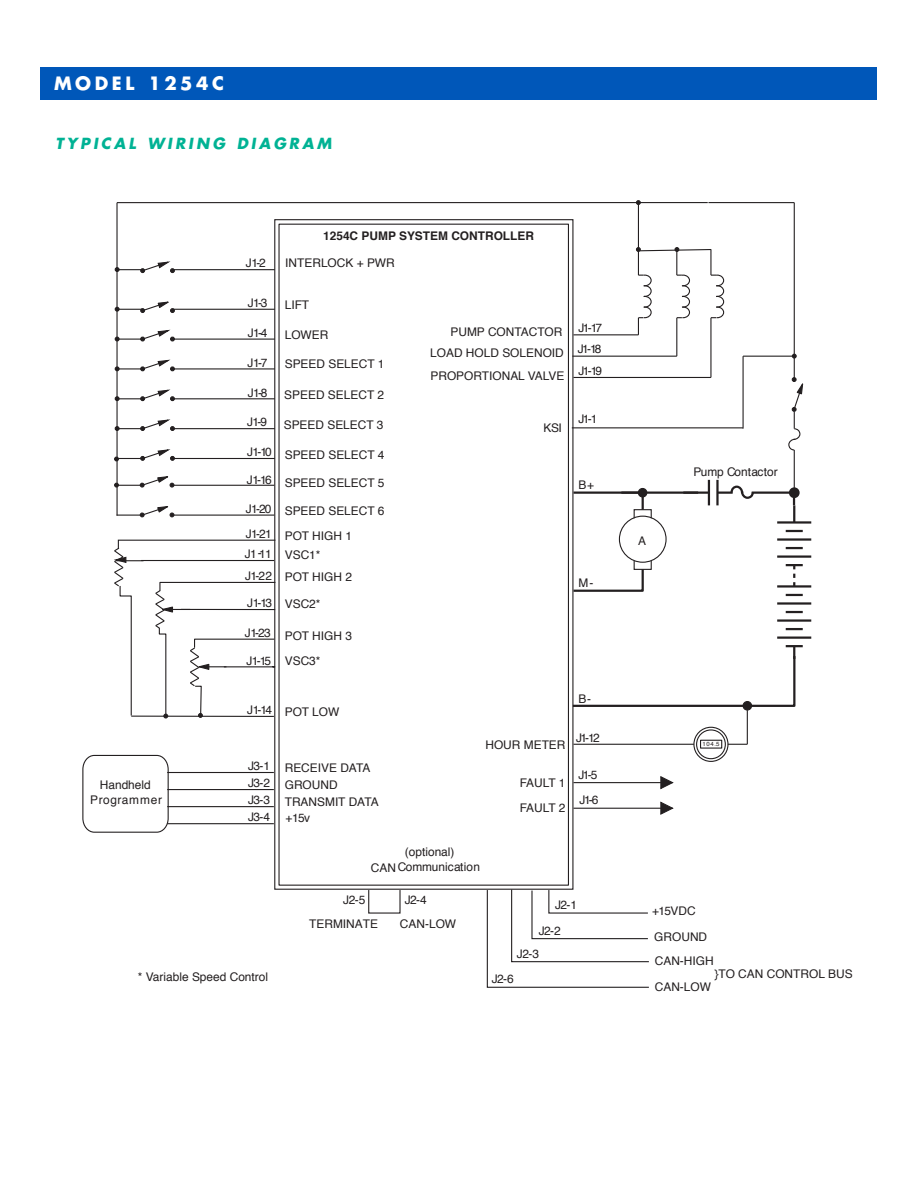
<style>
.page{position:relative;width:918px;height:1188px;background:#fff}
.page>*{position:absolute;margin:0;border:0;box-sizing:border-box;transform-origin:0 0}
.t1{font:700 18px "Futura Com";letter-spacing:.2em;color:#fff}
.t2{font:italic 700 15px "Futura Com";letter-spacing:.2em;color:#00b294}
.t3{font:11.85px/17.1px "Helvetica";color:#231f20}
.t4{font:700 11.85px "Helvetica";color:#231f20}
.t5{font:11.85px "Helvetica";letter-spacing:.05em;color:#231f20}
.t6{font:6px "Helvetica";color:#231f20}
</style>
<div class="page">
<div style="left:40px;top:68px;width:838px;height:32px;background:#0057b9"></div>
<hr style="left:172px;top:269px;width:103px;height:1px;background:#231f20">
<svg style="left:115px;top:261px;width:60px;height:12px"></svg>
<hr style="left:172px;top:309px;width:103px;height:1px;background:#231f20">
<hr style="left:172px;top:339px;width:103px;height:1px;background:#231f20">
<svg style="left:115px;top:329px;width:60px;height:12px"></svg>
<hr style="left:172px;top:368px;width:103px;height:1px;background:#231f20">
<svg style="left:115px;top:359px;width:60px;height:12px"></svg>
<hr style="left:573px;top:782px;width:100px;height:1px;background:#231f20">
<svg style="left:659px;top:776px;width:15px;height:14px"></svg>
<hr style="left:573px;top:808px;width:100px;height:1px;background:#231f20">
<svg style="left:659px;top:801px;width:15px;height:14px"></svg>
<hr style="left:167px;top:772px;width:107px;height:1px;background:#231f20">
<hr style="left:167px;top:789px;width:107px;height:1px;background:#231f20">
<hr style="left:167px;top:806px;width:107px;height:1px;background:#231f20">
<hr style="left:167px;top:823px;width:107px;height:1px;background:#231f20">
<svg style="left:82px;top:754px;width:87px;height:79px"></svg>
<hr style="left:116px;top:203px;width:2px;height:313px;background:#231f20">
<hr style="left:117px;top:202px;width:591px;height:1px;background:#231f20">
<hr style="left:172px;top:398px;width:103px;height:1px;background:#231f20">
<svg style="left:115px;top:389px;width:60px;height:12px"></svg>
<hr style="left:172px;top:428px;width:103px;height:1px;background:#231f20">
<svg style="left:115px;top:419px;width:60px;height:12px"></svg>
<hr style="left:172px;top:458px;width:103px;height:1px;background:#231f20">
<div style="left:619px;top:516px;width:48px;height:47px;border:1px solid #231f20;border-radius:50%"></div>
<div style="left:634px;top:560px;width:18px;height:10px;border:1px solid #231f20"></div>
<div style="left:634px;top:509px;width:18px;height:10px;border:1px solid #231f20"></div>
<svg style="left:572px;top:567px;width:73px;height:26px"></svg>
<svg style="left:572px;top:490px;width:73px;height:22px"></svg>
<hr style="left:777px;top:637px;width:34px;height:2px;background:#231f20">
<hr style="left:777px;top:619px;width:34px;height:3px;background:#231f20">
<svg style="left:786px;top:628px;width:17px;height:2px"></svg>
<hr style="left:777px;top:602px;width:34px;height:3px;background:#231f20">
<svg style="left:786px;top:611px;width:17px;height:2px"></svg>
<hr style="left:777px;top:585px;width:34px;height:3px;background:#231f20">
<svg style="left:786px;top:594px;width:17px;height:2px"></svg>
<hr style="left:777px;top:555px;width:34px;height:3px;background:#231f20">
<hr style="left:777px;top:538px;width:34px;height:3px;background:#231f20">
<svg style="left:786px;top:547px;width:17px;height:2px"></svg>
<hr style="left:777px;top:521px;width:34px;height:3px;background:#231f20">
<svg style="left:786px;top:530px;width:17px;height:2px"></svg>
<svg style="left:786px;top:564px;width:17px;height:22px"></svg>
<hr style="left:708px;top:480px;width:2px;height:25px;background:#231f20">
<hr style="left:716px;top:480px;width:3px;height:25px;background:#231f20">
<hr style="left:683px;top:492px;width:26px;height:2px;background:#231f20">
<div style="left:638px;top:488px;width:9px;height:10px;background:#231f20;border:1px solid #231f20;border-radius:50%"></div>
<div style="left:789px;top:487px;width:11px;height:11px;background:#231f20;border:2px solid #231f20;border-radius:50%"></div>
<svg style="left:636px;top:200px;width:5px;height:5px"></svg>
<svg style="left:717px;top:484px;width:79px;height:38px"></svg>
<svg style="left:572px;top:645px;width:231px;height:63px"></svg>
<hr style="left:573px;top:744px;width:121px;height:1px;background:#231f20">
<div style="left:693px;top:727px;width:36px;height:35px;border:1px solid #231f20;border-radius:50%"></div>
<div style="left:696px;top:729px;width:30px;height:30px;border:1px solid #231f20;border-radius:50%"></div>
<div style="left:700px;top:740px;width:22px;height:9px;border:1px solid #231f20"></div>
<svg style="left:728px;top:744px;width:19px;height:1px"></svg>
<hr style="left:747px;top:710px;width:1px;height:34px;background:#231f20">
<div style="left:743px;top:701px;width:9px;height:10px;background:#231f20;border:1px solid #231f20;border-radius:50%"></div>
<hr style="left:794px;top:450px;width:1px;height:38px;background:#231f20">
<hr style="left:573px;top:334px;width:65px;height:1px;background:#231f20">
<hr style="left:676px;top:318px;width:1px;height:38px;background:#231f20">
<hr style="left:572px;top:356px;width:105px;height:1px;background:#231f20">
<svg style="left:788px;top:377px;width:16px;height:74px"></svg>
<hr style="left:708px;top:202px;width:86px;height:1px;background:#231f20">
<hr style="left:638px;top:203px;width:1px;height:47px;background:#231f20">
<hr style="left:572px;top:427px;width:171px;height:1px;background:#231f20">
<hr style="left:743px;top:356px;width:1px;height:73px;background:#231f20">
<hr style="left:743px;top:356px;width:51px;height:1px;background:#231f20">
<svg style="left:792px;top:354px;width:5px;height:5px"></svg>
<hr style="left:621px;top:492px;width:77px;height:2px;background:#231f20">
<hr style="left:794px;top:203px;width:1px;height:179px;background:#231f20">
<hr style="left:710px;top:318px;width:2px;height:59px;background:#231f20">
<svg style="left:636px;top:247px;width:89px;height:88px"></svg>
<hr style="left:573px;top:377px;width:138px;height:1px;background:#231f20">
<hr style="left:172px;top:485px;width:102px;height:1px;background:#231f20">
<svg style="left:114px;top:475px;width:60px;height:13px"></svg>
<hr style="left:172px;top:515px;width:102px;height:1px;background:#231f20">
<svg style="left:117px;top:505px;width:57px;height:12px"></svg>
<svg style="left:114px;top:448px;width:61px;height:13px"></svg>
<svg style="left:114px;top:539px;width:162px;height:180px"></svg>
<svg style="left:115px;top:301px;width:60px;height:12px"></svg>
<svg style="left:486px;top:888px;width:163px;height:100px"></svg>
<div style="left:368px;top:889px;width:33px;height:25px;border:1px solid #231f20"></div>
<h1 class="t1" style="left:54px;top:70px;width:172px">MODEL 1254C</h1>
<p class="t2" style="left:56px;top:132px;width:278px">TYPICAL WIRING DIAGRAM</p>
<p class="t3" style="left:100px;top:776px;width:52px">Handheld</p>
<p class="t5" style="left:90px;top:791px;width:73px">Programmer</p>
<p class="t4" style="left:323px;top:226px;width:212px">1254C PUMP SYSTEM CONTROLLER</p>
<p class="t3" style="left:246px;top:255px;width:21px">J1-2</p>
<p class="t3" style="left:285px;top:255px;width:111px">INTERLOCK + PWR</p>
<p class="t3" style="left:285px;top:296px;width:26px">LIFT</p>
<p class="t3" style="left:285px;top:326px;width:45px">LOWER</p>
<p class="t3" style="left:285px;top:356px;width:101px">SPEED SELECT 1</p>
<p class="t3" style="left:284px;top:386px;width:101px">SPEED SELECT 2</p>
<p class="t3" style="left:284px;top:417px;width:101px">SPEED SELECT 3</p>
<p class="t3" style="left:285px;top:447px;width:101px">SPEED SELECT 4</p>
<p class="t3" style="left:285px;top:474px;width:101px">SPEED SELECT 5</p>
<p class="t3" style="left:285px;top:499px;width:101px;line-height:24.8px">SPEED SELECT 6<br>POT HIGH 1</p>
<p class="t3" style="left:285px;top:569px;width:69px">POT HIGH 2</p>
<p class="t3" style="left:248px;top:294px;width:21px">J1-3</p>
<p class="t3" style="left:248px;top:324px;width:21px">J1-4</p>
<p class="t3" style="left:248px;top:354px;width:21px">J1-7</p>
<p class="t3" style="left:248px;top:385px;width:21px">J1-8</p>
<p class="t3" style="left:247px;top:414px;width:21px">J1-9</p>
<p class="t3" style="left:247px;top:444px;width:26px">J1-10</p>
<p class="t3" style="left:247px;top:472px;width:26px">J1-16</p>
<p class="t3" style="left:246px;top:501px;width:27px">J1-20</p>
<p class="t3" style="left:246px;top:525px;width:27px">J1-21</p>
<p class="t3" style="left:245px;top:547px;width:77px">J1 11 VSC1*</p>
<p class="t3" style="left:285px;top:596px;width:37px">VSC2*</p>
<p class="t3" style="left:258px;top:545px;width:5px">-</p>
<p class="t3" style="left:245px;top:568px;width:28px">J1-22</p>
<p class="t3" style="left:247px;top:595px;width:26px">J1-13</p>
<p class="t3" style="left:245px;top:625px;width:27px">J1-23</p>
<p class="t3" style="left:246px;top:653px;width:26px">J1-15</p>
<p class="t3" style="left:285px;top:628px;width:69px">POT HIGH 3</p>
<p class="t3" style="left:285px;top:652px;width:37px">VSC3*</p>
<p class="t3" style="left:451px;top:323px;width:113px">PUMP CONTACTOR</p>
<p class="t3" style="left:430px;top:345px;width:135px">LOAD HOLD SOLENOID</p>
<p class="t3" style="left:431px;top:368px;width:135px">PROPORTIONAL VALVE</p>
<p class="t3" style="left:543px;top:420px;width:20px">KSI</p>
<p class="t3" style="left:579px;top:319px;width:25px">J1-17</p>
<p class="t3" style="left:578px;top:338px;width:26px;line-height:22.5px">J1-18<br>J1-19</p>
<p class="t3" style="left:579px;top:411px;width:20px">J1-1</p>
<p class="t3" style="left:579px;top:477px;width:17px">B+</p>
<p class="t3" style="left:579px;top:575px;width:16px">M-</p>
<p class="t3" style="left:247px;top:702px;width:26px">J1-14</p>
<p class="t3" style="left:248px;top:757px;width:24px;text-align:justify">J3-1<br>J3-2<br>J3-3<br>J3-4</p>
<p class="t3" style="left:285px;top:703px;width:56px">POT LOW</p>
<p class="t3" style="left:285px;top:760px;width:87px">RECEIVE DATA<br>GROUND</p>
<p class="t3" style="left:285px;top:794px;width:95px">TRANSMIT DATA</p>
<p class="t3" style="left:286px;top:810px;width:26px">+15v</p>
<p class="t3" style="left:405px;top:843px;width:51px">(optional)</p>
<p class="t3" style="left:485px;top:736px;width:82px">HOUR METER</p>
<p class="t3" style="left:520px;top:774px;width:47px">FAULT 1</p>
<p class="t3" style="left:520px;top:800px;width:47px">FAULT 2</p>
<p class="t3" style="left:371px;top:859px;width:111px">CAN Communication</p>
<p class="t3" style="left:579px;top:691px;width:14px">B-</p>
<p class="t3" style="left:576px;top:730px;width:25px">J1-12</p>
<p class="t3" style="left:579px;top:767px;width:20px">J1-5</p>
<p class="t3" style="left:580px;top:792px;width:20px">J1-6</p>
<p class="t3" style="left:343px;top:891px;width:24px">J2-5</p>
<p class="t3" style="left:405px;top:892px;width:24px">J2-4</p>
<p class="t3" style="left:309px;top:916px;width:70px">TERMINATE</p>
<p class="t3" style="left:400px;top:915px;width:58px">CAN-LOW</p>
<p class="t3" style="left:539px;top:893px;width:40px;line-height:25.3px;text-indent:16px">J2-1<br>J2-2</p>
<p class="t3" style="left:517px;top:946px;width:24px">J2-3</p>
<p class="t3" style="left:138px;top:969px;width:132px">* Variable Speed Control</p>
<p class="t3" style="left:492px;top:971px;width:24px">J2-6</p>
<p class="t3" style="left:638px;top:532px;width:9px">A</p>
<p class="t3" style="left:693px;top:463px;width:86px">Pump Contactor</p>
<p class="t6" style="left:703px;top:739px;width:18px">104.5</p>
<p class="t3" style="left:652px;top:899px;width:57px;line-height:25.8px">+15VDC<br>GROUND</p>
<p class="t3" style="left:655px;top:953px;width:60px">CAN-HIGH</p>
<p class="t3" style="left:714px;top:966px;width:140px">}TO CAN CONTROL BUS</p>
<p class="t3" style="left:655px;top:978px;width:58px">CAN-LOW</p>
</div>
